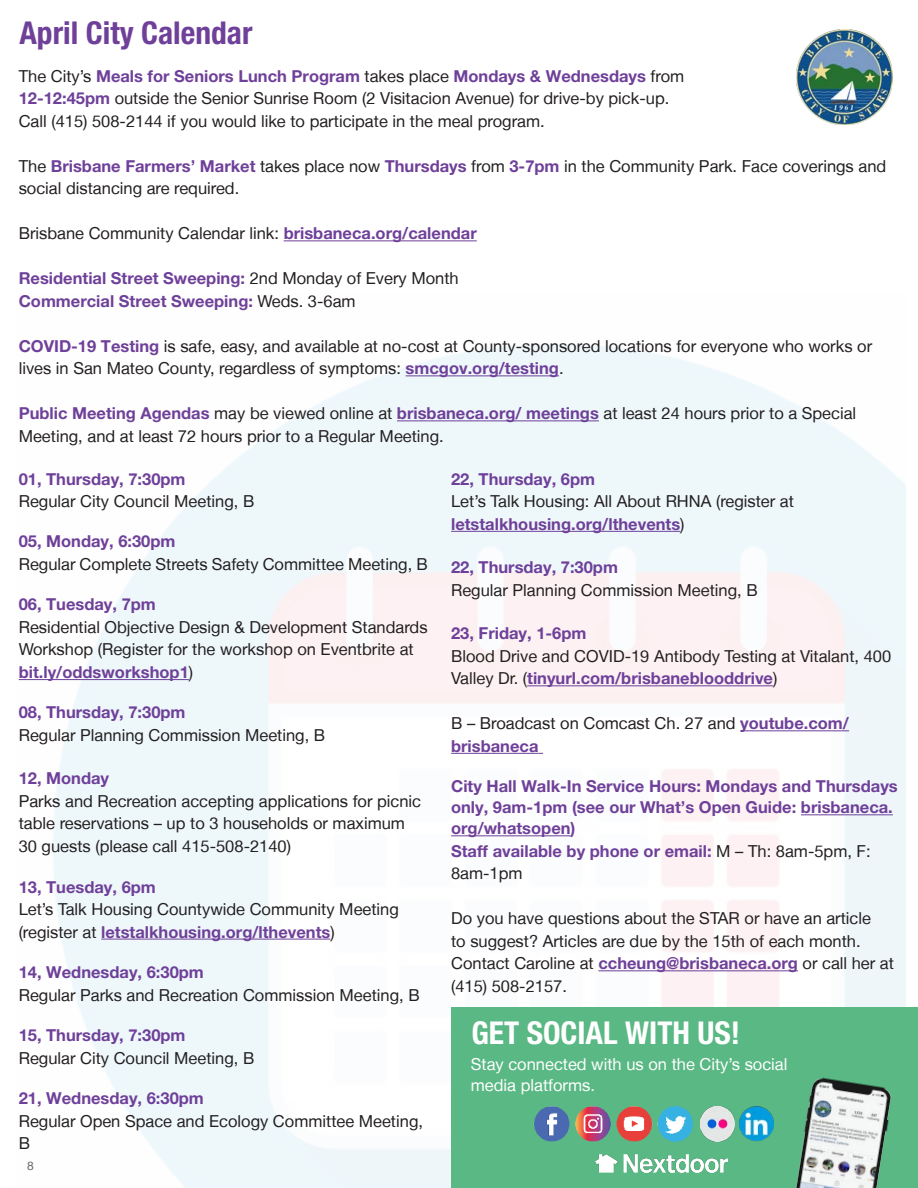
<style>
.page{position:relative;width:918px;height:1188px;background:#fff}
.page>*{position:absolute;margin:0;border:0;box-sizing:border-box;transform-origin:0 0}
.t1{font:700 condensed 31.5px "Helvetica Neue LT Std";color:#6f4099}
.t2{font:700 condensed 31.5px "Helvetica Neue LT Std";color:#fff}
.t3{font:16.5px/22.5px "Helvetica Neue LT";color:#231f20}
.t4{font:700 16.5px/21px "Helvetica Neue LT Pro";color:#6f4099}
.LibraryCalendarCopy{font:16.5px "Helvetica Neue LT";color:#fff}
.t5{font:12px "Helvetica Neue LT";color:#57585a}
.s1{font-family:"Helvetica Neue LT";font-weight:400;color:#231f20}
.s2{font-family:"Helvetica Neue LT Pro";font-weight:700;color:#6f4099}
</style>
<div class="page">
<img style="left:18px;top:344px;width:888px;height:844px">
<img style="left:796px;top:29px;width:96px;height:96px">
<hr style="left:284px;top:240px;width:193px;height:1px;background:#6f4099">
<hr style="left:406px;top:375px;width:153px;height:1px;background:#6f4099">
<hr style="left:397px;top:420px;width:202px;height:1px;background:#6f4099">
<hr style="left:19px;top:679px;width:170px;height:1px;background:#6f4099">
<hr style="left:101px;top:939px;width:229px;height:1px;background:#6f4099">
<div style="left:451px;top:1008px;width:467px;height:180px;background:#5ab884"></div>
<img style="left:596px;top:1154px;width:131px;height:19px">
<img style="left:795px;top:1077px;width:97px;height:111px">
<hr style="left:451px;top:531px;width:229px;height:1px;background:#6f4099">
<hr style="left:527px;top:685px;width:246px;height:1px;background:#6f4099">
<hr style="left:740px;top:730px;width:109px;height:1px;background:#6f4099">
<hr style="left:451px;top:753px;width:87px;height:1px;background:#6f4099">
<hr style="left:801px;top:814px;width:92px;height:1px;background:#6f4099">
<hr style="left:451px;top:835px;width:120px;height:1px;background:#6f4099">
<hr style="left:598px;top:970px;width:200px;height:1px;background:#6f4099">
<img style="left:533px;top:1106px;width:120px;height:36px">
<img style="left:657px;top:1106px;width:36px;height:36px">
<img style="left:739px;top:1106px;width:35px;height:35px">
<img style="left:700px;top:1107px;width:35px;height:34px">
<p class="t1" style="left:19px;top:14px;width:235px">April City Calendar</p>
<p class="t4" style="left:19px;top:65px;width:667px"><span class="s1">The City’s</span> Meals for Seniors Lunch Program <span class="s1">takes place</span> Mondays &amp; Wednesdays <span class="s1">from</span></p>
<p class="t3" style="left:19px;top:87px;width:652px"><span class="s2">12-12:45pm</span> outside the Senior Sunrise Room (2 Visitacion Avenue) for drive-by pick-up.</p>
<p class="t3" style="left:19px;top:109px;width:528px">Call (415) 508-2144 if you would like to participate in the meal program.</p>
<p class="t3" style="left:19px;top:154px;width:869px">The <span class="s2">Brisbane Farmers’ Market</span> takes place now <span class="s2">Thursdays</span> from <span class="s2">3-7pm</span> in the Community Park. Face coverings and social distancing are required.</p>
<p class="t3" style="left:19px;top:222px;width:460px">Brisbane Community Calendar link: <span class="s2">brisbaneca.org/calendar</span></p>
<p class="t4" style="left:19px;top:267px;width:442px">Residential Street Sweeping: <span class="s1">2nd Monday of Every Month</span></p>
<p class="t4" style="left:19px;top:290px;width:338px">Commercial Street Sweeping: <span class="s1">Weds. 3-6am</span></p>
<p class="t3" style="left:19px;top:334px;width:855px"><span class="s2">COVID-19 Testing</span> is safe, easy, and available at no-cost at County-sponsored locations for everyone who works or lives in San Mateo County, regardless of symptoms: <span class="s2">smcgov.org/testing</span>.</p>
<p class="t3" style="left:19px;top:402px;width:839px"><span class="s2">Public Meeting Agendas</span> may be viewed online at <span class="s2">brisbaneca.org/ meetings</span> at least 24 hours prior to a Special<br>Meeting, and at least 72 hours prior to a Regular Meeting.</p>
<p class="t4" style="left:19px;top:468px;width:168px">01, Thursday, 7:30pm</p>
<p class="t3" style="left:19px;top:490px;width:237px">Regular City Council Meeting, B</p>
<p class="t4" style="left:19px;top:531px;width:158px">05, Monday, 6:30pm</p>
<p class="t3" style="left:19px;top:553px;width:410px">Regular Complete Streets Safety Committee Meeting, B</p>
<p class="t4" style="left:19px;top:594px;width:139px">06, Tuesday, 7pm</p>
<p class="t3" style="left:19px;top:616px;width:410px">Residential Objective Design &amp; Development Standards<br>Workshop (Register for the workshop on Eventbrite at <span class="s2">bit.ly/oddsworkshop1</span>)</p>
<p class="t4" style="left:19px;top:702px;width:168px">08, Thursday, 7:30pm</p>
<p class="t3" style="left:19px;top:724px;width:308px">Regular Planning Commission Meeting, B</p>
<p class="t4" style="left:19px;top:768px;width:92px">12, Monday</p>
<p class="t3" style="left:19px;top:790px;width:404px">Parks and Recreation accepting applications for picnic table reservations – up to 3 households or maximum<br>30 guests (please call 415-508-2140)</p>
<p class="t4" style="left:19px;top:876px;width:139px">13, Tuesday, 6pm</p>
<p class="t3" style="left:19px;top:898px;width:382px">Let’s Talk Housing Countywide Community Meeting (register at <span class="s2">letstalkhousing.org/lthevents</span>)</p>
<p class="t4" style="left:19px;top:961px;width:187px">14, Wednesday, 6:30pm</p>
<p class="t3" style="left:19px;top:983px;width:402px">Regular Parks and Recreation Commission Meeting, B</p>
<p class="t4" style="left:19px;top:1024px;width:168px">15, Thursday, 7:30pm</p>
<p class="t3" style="left:19px;top:1046px;width:237px">Regular City Council Meeting, B</p>
<p class="t4" style="left:19px;top:1087px;width:187px">21, Wednesday, 6:30pm</p>
<p class="t3" style="left:19px;top:1109px;width:406px">Regular Open Space and Ecology Committee Meeting,<br>B</p>
<p class="t4" style="left:451px;top:468px;width:145px">22, Thursday, 6pm</p>
<p class="t3" style="left:451px;top:490px;width:344px">Let’s Talk Housing: All About RHNA (register at <span class="s2">letstalkhousing.org/lthevents</span>)</p>
<p class="t4" style="left:451px;top:556px;width:168px">22, Thursday, 7:30pm</p>
<p class="t3" style="left:451px;top:578px;width:308px">Regular Planning Commission Meeting, B</p>
<p class="t4" style="left:451px;top:622px;width:137px">23, Friday, 1-6pm</p>
<p class="t3" style="left:451px;top:644px;width:442px">Blood Drive and COVID-19 Antibody Testing at Vitalant, 400<br>Valley Dr. (<span class="s2">tinyurl.com/brisbaneblooddrive</span>)</p>
<p class="t3" style="left:451px;top:712px;width:399px">B – Broadcast on Comcast Ch. 27 and <span class="s2">youtube.com/ brisbaneca</span></p>
<p class="t4" style="left:451px;top:775px;width:448px">City Hall Walk-In Service Hours: Mondays and Thursdays only, 9am-1pm (see our What’s Open Guide: brisbaneca. org/whatsopen)</p>
<p class="t4" style="left:451px;top:839px;width:421px;line-height:22.5px">Staff available by phone or email: <span class="s1">M – Th: 8am-5pm, F:<br>8am-1pm</span></p>
<p class="t3" style="left:451px;top:907px;width:444px">Do you have questions about the STAR or have an article<br>to suggest? Articles are due by the 15th of each month.<br>Contact Caroline at <span class="s2">ccheung@brisbaneca.org</span> or call her at (415) 508-2157.</p>
<p class="t2" style="left:471px;top:1014px;width:270px">GET SOCIAL WITH US!</p>
<p class="LibraryCalendarCopy" style="left:471px;top:1054px;width:318px">Stay connected with us on the City’s social</p>
<p class="LibraryCalendarCopy" style="left:471px;top:1075px;width:126px">media platforms.</p>
<p class="t5" style="left:27px;top:1158px;width:8px">8</p>
</div>
